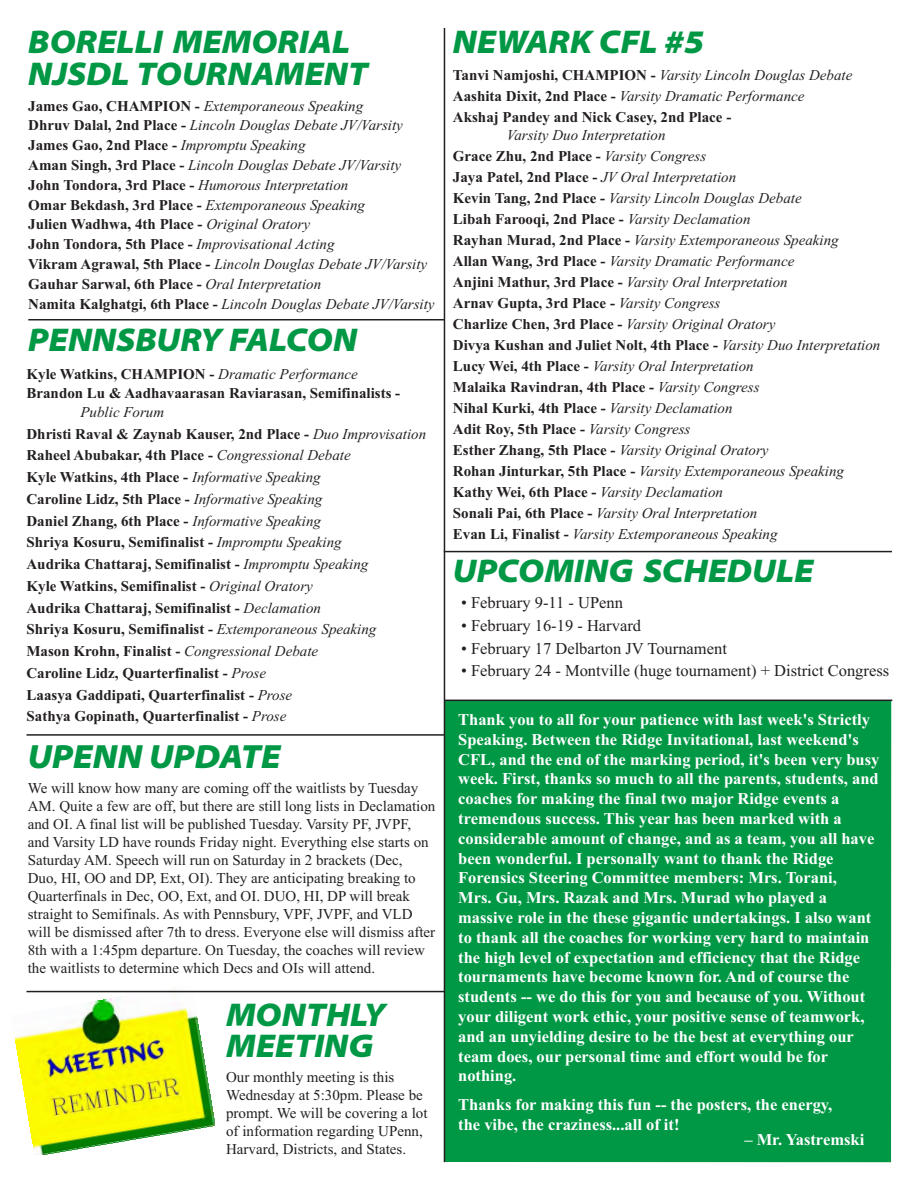
<style>
.page{position:relative;width:918px;height:1188px;background:#fff}
.page>*{position:absolute;margin:0;border:0;box-sizing:border-box;transform-origin:0 0}
.t1{font:italic 900 semi-expanded 33.75px "Myriad Pro";color:#009845}
.t2{font:italic 900 semi-expanded 33px/32.7px "Myriad Pro";color:#009845}
.t3{font:700 16.5px/19.8px "Times New Roman";color:#fff}
.t4{font:16.5px "Times New Roman";color:#231f20}
.t5{font:italic 15px/21px "Times New Roman";color:#231f20}
.t6{font:700 15px/21.8px "Times New Roman";color:#231f20}
.t7{font:15px/18px "Times New Roman";color:#231f20}
.s1{font-weight:700;font-style:normal}
.s2{font-weight:400;font-style:italic}
</style>
<div class="page">
<div style="left:445px;top:700px;width:446px;height:462px;background:#009845"></div>
<hr style="left:444px;top:700px;width:448px;height:1px;background:#231f20">
<hr style="left:27px;top:734px;width:417px;height:2px;background:#231f20">
<hr style="left:28px;top:319px;width:417px;height:1px;background:#231f20">
<hr style="left:444px;top:28px;width:1px;height:1134px;background:#231f20">
<hr style="left:444px;top:551px;width:448px;height:1px;background:#231f20">
<img style="left:14px;top:989px;width:201px;height:166px">
<hr style="left:27px;top:991px;width:418px;height:1px;background:#231f20">
<h2 class="t2" style="left:28px;top:28px;width:341px">BORELLI MEMORIAL<br>NJSDL TOURNAMENT</h2>
<p class="t5" style="left:28px;top:96px;width:408px;line-height:19.8px"><span class="s1">James Gao, CHAMPION -</span> Extemporaneous Speaking<br><span class="s1">Dhruv Dalal, 2nd Place -</span> Lincoln Douglas Debate JV/Varsity <span class="s1">James Gao, 2nd Place -</span> Impromptu Speaking<br><span class="s1">Aman Singh, 3rd Place -</span> Lincoln Douglas Debate JV/Varsity <span class="s1">John Tondora, 3rd Place -</span> Humorous Interpretation<br><span class="s1">Omar Bekdash, 3rd Place -</span> Extemporaneous Speaking<br><span class="s1">Julien Wadhwa, 4th Place -</span> Original Oratory<br><span class="s1">John Tondora, 5th Place -</span> Improvisational Acting<br><span class="s1">Vikram Agrawal, 5th Place -</span> Lincoln Douglas Debate JV/Varsity <span class="s1">Gauhar Sarwal, 6th Place -</span> Oral Interpretation<br><span class="s1">Namita Kalghatgi, 6th Place -</span> Lincoln Douglas Debate JV/Varsity</p>
<h2 class="t2" style="left:28px;top:326px;width:330px">PENNSBURY FALCON</h2>
<p class="t6" style="left:27px;top:364px;width:375px;line-height:19.8px">Kyle Watkins, CHAMPION - <span class="s2">Dramatic Performance<br></span>Brandon Lu &amp; Aadhavaarasan Raviarasan, Semifinalists -</p>
<p class="t6" style="left:27px;top:401px;width:401px;text-indent:54px"><span class="s2">Public Forum<br></span>Dhristi Raval &amp; Zaynab Kauser, 2nd Place - <span class="s2">Duo Improvisation </span>Raheel Abubakar, 4th Place - <span class="s2">Congressional Debate<br></span>Kyle Watkins, 4th Place - <span class="s2">Informative Speaking<br></span>Caroline Lidz, 5th Place - <span class="s2">Informative Speaking<br></span>Daniel Zhang, 6th Place - <span class="s2">Informative Speaking<br></span>Shriya Kosuru, Semifinalist - <span class="s2">Impromptu Speaking<br></span>Audrika Chattaraj, Semifinalist - <span class="s2">Impromptu Speaking<br></span>Kyle Watkins, Semifinalist - <span class="s2">Original Oratory<br></span>Audrika Chattaraj, Semifinalist - <span class="s2">Declamation<br></span>Shriya Kosuru, Semifinalist - <span class="s2">Extemporaneous Speaking<br></span>Mason Krohn, Finalist - <span class="s2">Congressional Debate<br></span>Caroline Lidz, Quarterfinalist - <span class="s2">Prose<br></span>Laasya Gaddipati, Quarterfinalist - <span class="s2">Prose<br></span>Sathya Gopinath, Quarterfinalist - <span class="s2">Prose</span></p>
<h1 class="t1" style="left:28px;top:743px;width:255px">UPENN UPDATE</h1>
<p class="t7" style="left:28px;top:779px;width:409px">We will know how many are coming off the waitlists by Tuesday AM. Quite a few are off, but there are still long lists in Declamation and OI. A final list will be published Tuesday. Varsity PF, JVPF, and Varsity LD have rounds Friday night. Everything else starts on Saturday AM. Speech will run on Saturday in 2 brackets (Dec, Duo, HI, OO and DP, Ext, OI). They are anticipating breaking to Quarterfinals in Dec, OO, Ext, and OI. DUO, HI, DP will break straight to Semifinals. As with Pennsbury, VPF, JVPF, and VLD will be dismissed after 7th to dress. Everyone else will dismiss after 8th with a 1:45pm departure. On Tuesday, the coaches will review the waitlists to determine which Decs and OIs will attend.</p>
<h2 class="t2" style="left:226px;top:1002px;width:162px;line-height:31.2px">MONTHLY<br>MEETING</h2>
<p class="t7" style="left:226px;top:1068px;width:203px">Our monthly meeting is this<br>Wednesday at 5:30pm. Please be prompt. We will be covering a lot of information regarding UPenn,<br>Harvard, Districts, and States.</p>
<h2 class="t2" style="left:453px;top:28px;width:253px">NEWARK CFL #5</h2>
<p class="t6" style="left:453px;top:65px;width:401px;line-height:21px">Tanvi Namjoshi, CHAMPION - <span class="s2">Varsity Lincoln Douglas Debate<br></span>Aashita Dixit, 2nd Place - <span class="s2">Varsity Dramatic Performance<br></span>Akshaj Pandey and Nick Casey, 2nd Place -</p>
<p class="t5" style="left:453px;top:125px;width:429px;text-indent:54px">Varsity Duo Interpretation<br><span class="s1">Grace Zhu, 2nd Place -</span> Varsity Congress<br><span class="s1">Jaya Patel, 2nd Place -</span> JV Oral Interpretation<br><span class="s1">Kevin Tang, 2nd Place -</span> Varsity Lincoln Douglas Debate<br><span class="s1">Libah Farooqi, 2nd Place -</span> Varsity Declamation<br><span class="s1">Rayhan Murad, 2nd Place -</span> Varsity Extemporaneous Speaking<br><span class="s1">Allan Wang, 3rd Place -</span> Varsity Dramatic Performance<br><span class="s1">Anjini Mathur, 3rd Place -</span> Varsity Oral Interpretation<br><span class="s1">Arnav Gupta, 3rd Place -</span> Varsity Congress<br><span class="s1">Charlize Chen, 3rd Place -</span> Varsity Original Oratory<br><span class="s1">Divya Kushan and Juliet Nolt, 4th Place -</span> Varsity Duo Interpretation <span class="s1">Lucy Wei, 4th Place -</span> Varsity Oral Interpretation<br><span class="s1">Malaika Ravindran, 4th Place -</span> Varsity Congress<br><span class="s1">Nihal Kurki, 4th Place -</span> Varsity Declamation<br><span class="s1">Adit Roy, 5th Place -</span> Varsity Congress<br><span class="s1">Esther Zhang, 5th Place -</span> Varsity Original Oratory<br><span class="s1">Rohan Jinturkar, 5th Place -</span> Varsity Extemporaneous Speaking <span class="s1">Kathy Wei, 6th Place -</span> Varsity Declamation<br><span class="s1">Sonali Pai, 6th Place -</span> Varsity Oral Interpretation<br><span class="s1">Evan Li, Finalist -</span> Varsity Extemporaneous Speaking</p>
<h2 class="t2" style="left:453px;top:557px;width:362px">UPCOMING SCHEDULE</h2>
<p class="t4" style="left:461px;top:593px;width:163px">• February 9-11 - UPenn</p>
<p class="t4" style="left:461px;top:615px;width:181px">• February 16-19 - Harvard</p>
<p class="t4" style="left:461px;top:638px;width:267px">• February 17 Delbarton JV Tournament</p>
<p class="t4" style="left:461px;top:661px;width:429px">• February 24 - Montville (huge tournament) + District Congress</p>
<p class="t3" style="left:458px;top:709px;width:423px">Thank you to all for your patience with last week's Strictly Speaking. Between the Ridge Invitational, last weekend's CFL, and the end of the marking period, it's been very busy week. First, thanks so much to all the parents, students, and coaches for making the final two major Ridge events a tremendous success. This year has been marked with a considerable amount of change, and as a team, you all have been wonderful. I personally want to thank the Ridge Forensics Steering Committee members: Mrs. Torani,<br>Mrs. Gu, Mrs. Razak and Mrs. Murad who played a massive role in the these gigantic undertakings. I also want to thank all the coaches for working very hard to maintain the high level of expectation and efficiency that the Ridge tournaments have become known for. And of course the students -- we do this for you and because of you. Without your diligent work ethic, your positive sense of teamwork, and an unyielding desire to be the best at everything our team does, our personal time and effort would be for nothing.</p>
<p class="t3" style="left:458px;top:1095px;width:376px">Thanks for making this fun -- the posters, the energy, the vibe, the craziness...all of it!</p>
<p class="t3" style="left:744px;top:1130px;width:121px">– Mr. Yastremski</p>
</div>
